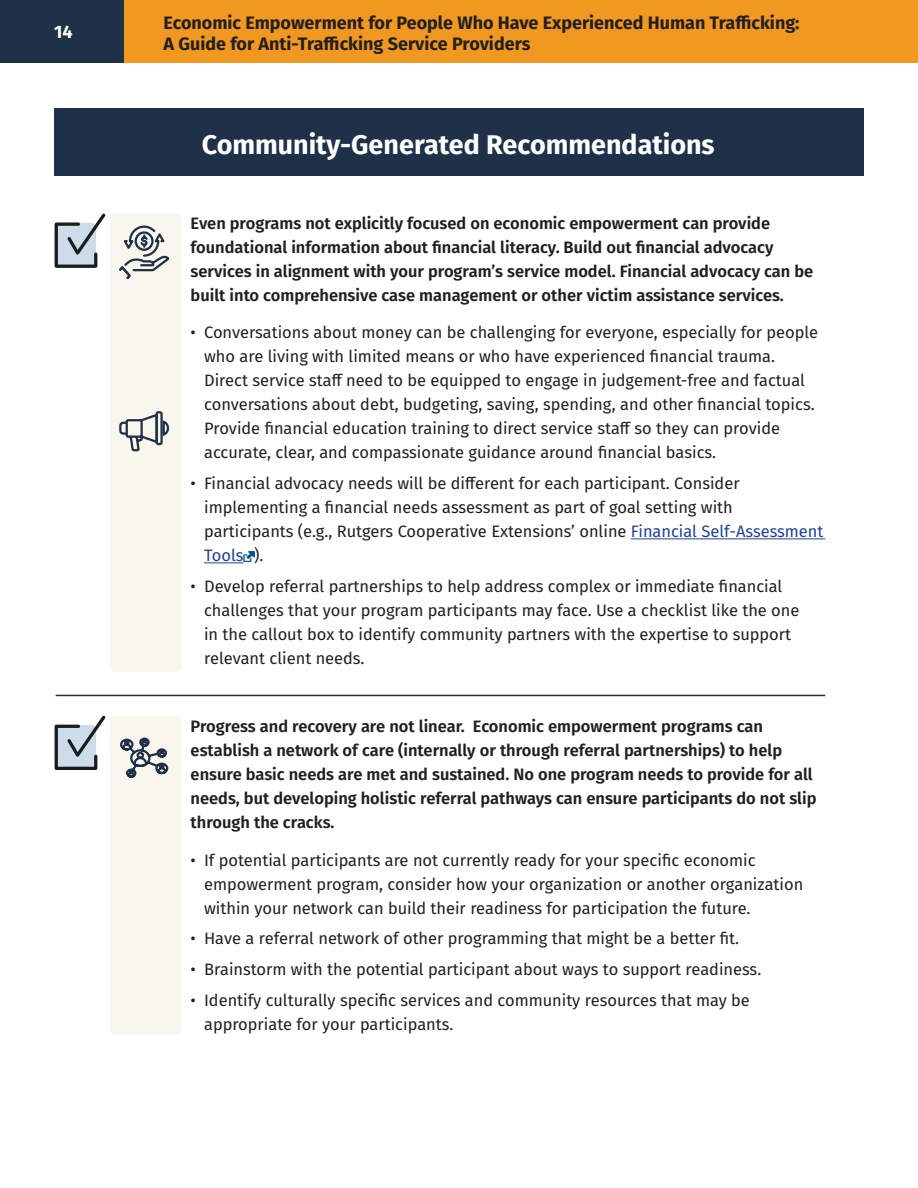
<style>
.page{position:relative;width:918px;height:1188px;background:#fff}
.page>*{position:absolute;margin:0;border:0;box-sizing:border-box;transform-origin:0 0}
.t1{font:700 27px "Fira Sans";color:#fff}
.t2{font:700 18px/21.6px "Fira Sans";color:#231f20}
.t3{font:700 18px "Fira Sans";color:#fff}
.t4{font:16.5px/24px "Fira Sans";color:#231f20}
.t5{font:600 16.5px/24px "Fira Sans";color:#231f20}
.s1{color:#1f419a}
</style>
<div class="page">
<div style="left:0;top:0;width:124px;height:62px;background:#1e3148"></div>
<div style="left:124px;top:0;width:794px;height:62px;background:#f19820"></div>
<div style="left:110px;top:716px;width:72px;height:319px;background:#f9f6ed;border-radius:5px"></div>
<div style="left:110px;top:214px;width:72px;height:458px;background:#f9f6ed;border-radius:5px"></div>
<div style="left:54px;top:108px;width:810px;height:68px;background:#1e3148"></div>
<hr style="left:631px;top:538px;width:194px;height:1px;background:#1f419a">
<hr style="left:204px;top:562px;width:40px;height:1px;background:#1f419a">
<hr style="left:56px;top:695px;width:769px;height:1px;background:#1e3148">
<svg style="left:244px;top:551px;width:10px;height:10px"></svg>
<svg style="left:119px;top:225px;width:51px;height:54px"></svg>
<svg style="left:119px;top:411px;width:51px;height:41px"></svg>
<svg style="left:120px;top:737px;width:49px;height:41px"></svg>
<svg style="left:54px;top:213px;width:52px;height:55px"></svg>
<svg style="left:54px;top:715px;width:52px;height:55px"></svg>
<p class="t3" style="left:54px;top:16px;width:20px">14</p>
<p class="t2" style="left:164px;top:10px;width:637px">Economic Empowerment for People Who Have Experienced Human Trafficking:<br>A Guide for Anti-Trafficking Service Providers</p>
<h4 class="t1" style="left:202px;top:122px;width:514px">Community-Generated Recommendations</h4>
<p class="t5" style="left:191px;top:210px;width:624px">Even programs not explicitly focused on economic empowerment can provide foundational information about financial literacy. Build out financial advocacy services in alignment with your program’s service model. Financial advocacy can be built into comprehensive case management or other victim assistance services.</p>
<p class="t4" style="left:204px;top:320px;width:616px;text-indent:-13px">• Conversations about money can be challenging for everyone, especially for people who are living with limited means or who have experienced financial trauma.<br>Direct service staff need to be equipped to engage in judgement-free and factual conversations about debt, budgeting, saving, spending, and other financial topics.<br>Provide financial education training to direct service staff so they can provide accurate, clear, and compassionate guidance around financial basics.</p>
<p class="t4" style="left:204px;top:471px;width:621px;text-indent:-13px">• Financial advocacy needs will be different for each participant. Consider implementing a financial needs assessment as part of goal setting with participants (e.g., Rutgers Cooperative Extensions’ online <span class="s1">Financial Self-Assessment Tools</span> ).</p>
<p class="t4" style="left:204px;top:574px;width:597px;text-indent:-13px">• Develop referral partnerships to help address complex or immediate financial challenges that your program participants may face. Use a checklist like the one in the callout box to identify community partners with the expertise to support relevant client needs.</p>
<p class="t5" style="left:191px;top:714px;width:627px">Progress and recovery are not linear. Economic empowerment programs can establish a network of care (internally or through referral partnerships) to help ensure basic needs are met and sustained. No one program needs to provide for all needs, but developing holistic referral pathways can ensure participants do not slip through the cracks.</p>
<p class="t4" style="left:204px;top:848px;width:601px;text-indent:-13px">• If potential participants are not currently ready for your specific economic empowerment program, consider how your organization or another organization within your network can build their readiness for participation the future.</p>
<p class="t4" style="left:191px;top:926px;width:550px">• Have a referral network of other programming that might be a better fit.</p>
<p class="t4" style="left:191px;top:957px;width:572px">• Brainstorm with the potential participant about ways to support readiness.</p>
<p class="t4" style="left:204px;top:988px;width:547px;text-indent:-13px">• Identify culturally specific services and community resources that may be appropriate for your participants.</p>
</div>
